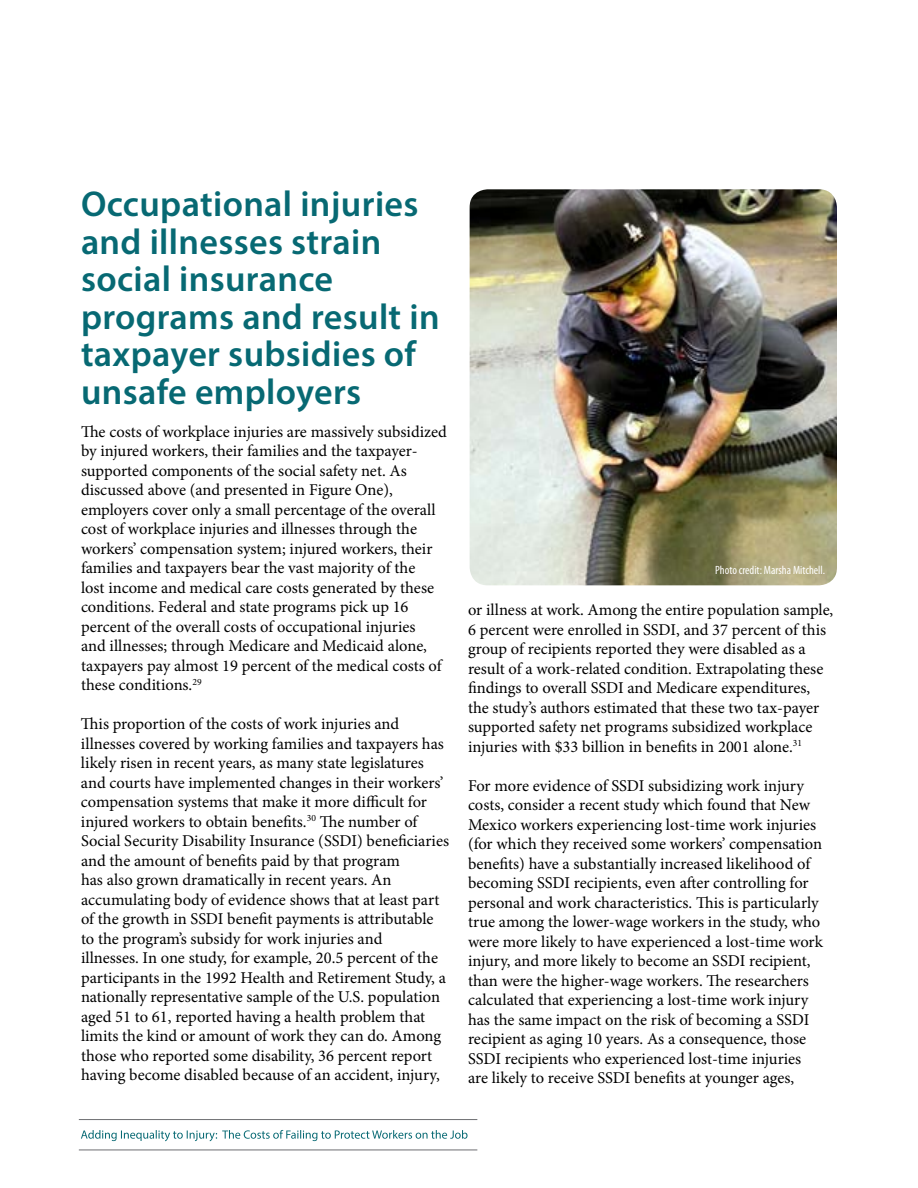
<style>
.page{position:relative;width:918px;height:1188px;background:#fff}
.page>*{position:absolute;margin:0;border:0;box-sizing:border-box;transform-origin:0 0}
.t1{font:600 36px/37.5px "Myriad Pro";letter-spacing:.01em;color:#076973}
.Pargagraph{font:16.5px/19.5px "Minion Pro";color:#000}
.Photo_Credit{font:condensed 12px "Myriad Pro";color:#fff}
</style>
<div class="page">
<hr style="left:79px;top:1119px;width:398px;height:1px;background:#6d6e71">
<hr style="left:79px;top:1150px;width:398px;height:1px;background:#6d6e71">
<svg style="left:81px;top:1130px;width:387px;height:11px"></svg>
<img style="left:470px;top:189px;width:367px;height:396px">
<h1 class="t1" style="left:81px;top:184px;width:360px">Occupational injuries and illnesses strain social insurance programs and result in taxpayer subsidies of unsafe employers</h1>
<p class="Pargagraph" style="left:81px;top:422px;width:367px">The costs of workplace injuries are massively subsidized by injured workers, their families and the taxpayer&shy;supported components of the social safety net. As discussed above (and presented in Figure One), employers cover only a small percentage of the overall cost of workplace injuries and illnesses through the workers’ compensation system; injured workers, their families and taxpayers bear the vast majority of the<br>lost income and medical care costs generated by these conditions. Federal and state programs pick up 16 percent of the overall costs of occupational injuries<br>and illnesses; through Medicare and Medicaid alone, taxpayers pay almost 19 percent of the medical costs of these conditions.<sup>29</sup></p>
<p class="Pargagraph" style="left:81px;top:714px;width:370px">This proportion of the costs of work injuries and illnesses covered by working families and taxpayers has likely risen in recent years, as many state legislatures and courts have implemented changes in their workers’ compensation systems that make it more difficult for injured workers to obtain benefits.<sup>30</sup> The number of Social Security Disability Insurance (SSDI) beneficiaries and the amount of benefits paid by that program<br>has also grown dramatically in recent years. An accumulating body of evidence shows that at least part of the growth in SSDI benefit payments is attributable to the program’s subsidy for work injuries and<br>illnesses. In one study, for example, 20.5 percent of the participants in the 1992 Health and Retirement Study, a nationally representative sample of the U.S. population aged 51 to 61, reported having a health problem that limits the kind or amount of work they can do. Among those who reported some disability, 36 percent report having become disabled because of an accident, injury,</p>
<p class="Photo_Credit" style="left:715px;top:563px;width:111px">Photo credit: Marsha Mitchell.</p>
<p class="Pargagraph" style="left:468px;top:600px;width:367px">or illness at work. Among the entire population sample, 6 percent were enrolled in SSDI, and 37 percent of this group of recipients reported they were disabled as a result of a work-related condition. Extrapolating these findings to overall SSDI and Medicare expenditures, the study’s authors estimated that these two tax-payer supported safety net programs subsidized workplace injuries with $33 billion in benefits in 2001 alone.<sup>31</sup></p>
<p class="Pargagraph" style="left:468px;top:776px;width:356px">For more evidence of SSDI subsidizing work injury costs, consider a recent study which found that New Mexico workers experiencing lost-time work injuries (for which they received some workers’ compensation benefits) have a substantially increased likelihood of becoming SSDI recipients, even after controlling for personal and work characteristics. This is particularly true among the lower-wage workers in the study, who were more likely to have experienced a lost-time work injury, and more likely to become an SSDI recipient, than were the higher-wage workers. The researchers calculated that experiencing a lost-time work injury has the same impact on the risk of becoming a SSDI recipient as aging 10 years. As a consequence, those SSDI recipients who experienced lost-time injuries are likely to receive SSDI benefits at younger ages,</p>
</div>
